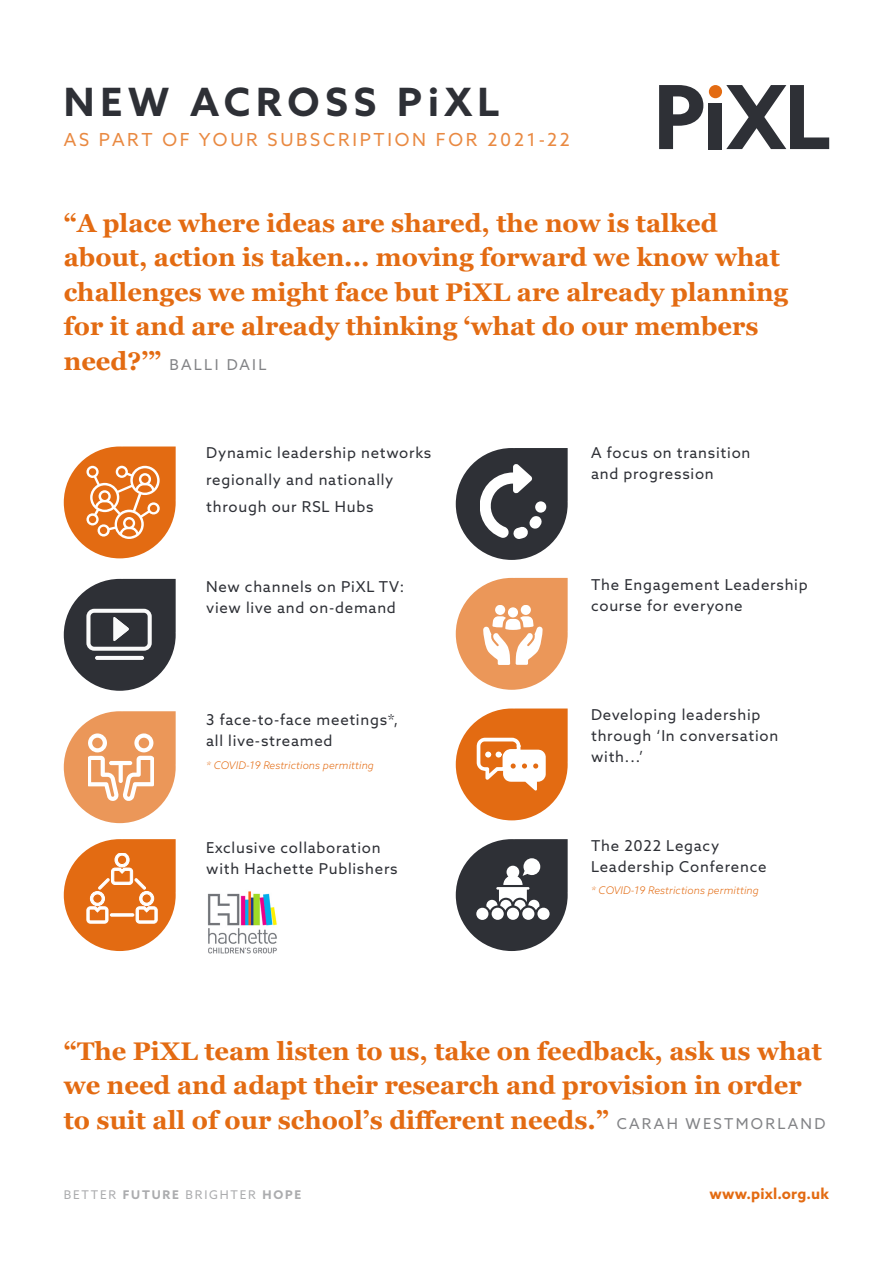
<style>
.page{position:relative;width:893px;height:1263px;background:#fff}
.page>*{position:absolute;margin:0;border:0;box-sizing:border-box;transform-origin:0 0}
.t1{font:700 39px "Azo Sans";letter-spacing:.15em;color:#2e3036}
.t2{font:700 25.5px/34.5px "Georgia";color:#e36b12}
.t3{font:18px "Azo Sans";letter-spacing:.15em;color:#e98941}
.t4{font:15px/21px "Azo Sans";letter-spacing:.05em;color:#2e3036}
.t5{font:15px "Azo Sans";letter-spacing:.15em;color:#828386}
.t6{font:700 15px "Azo Sans";letter-spacing:.01em;color:#e36b12}
.t7{font:12px "Azo Sans";letter-spacing:.15em;color:#abacae}
.t8{font:italic 300 10.5px "Azo Sans";letter-spacing:.01em;color:#e36b12}
.s1{font-family:"Georgia";font-weight:700;font-size:25.5px;color:#e36b12}
.s2{font-family:"Azo Sans";font-weight:400;font-size:15px;color:#828386}
.s3{font-weight:700}
</style>
<div class="page">
<svg style="left:659px;top:85px;width:44px;height:64px"></svg>
<div style="left:709px;top:103px;width:13px;height:46px;background:#2e3036"></div>
<svg style="left:726px;top:85px;width:103px;height:64px"></svg>
<div style="left:709px;top:85px;width:13px;height:13px;background:#e36b12;border-radius:50%"></div>
<svg style="left:456px;top:578px;width:112px;height:112px"></svg>
<div style="left:508px;top:607px;width:10px;height:10px;background:#fff;border-radius:50%"></div>
<svg style="left:64px;top:579px;width:112px;height:112px"></svg>
<svg style="left:95px;top:656px;width:49px;height:4px"></svg>
<svg style="left:64px;top:446px;width:112px;height:112px"></svg>
<img style="left:208px;top:891px;width:69px;height:63px">
<svg style="left:64px;top:839px;width:112px;height:112px"></svg>
<div style="left:110px;top:913px;width:24px;height:3px;border:1px solid #fff"></div>
<svg style="left:64px;top:711px;width:112px;height:112px"></svg>
<svg style="left:456px;top:839px;width:112px;height:112px"></svg>
<svg style="left:456px;top:448px;width:112px;height:112px"></svg>
<svg style="left:456px;top:708px;width:112px;height:112px"></svg>
<p class="t1" style="left:64px;top:76px;width:437px">NEW ACROSS PiXL</p>
<p class="t3" style="left:64px;top:128px;width:508px">AS PART OF YOUR SUBSCRIPTION FOR 2021-22</p>
<p class="t2" style="left:64px;top:206px;width:726px">“A place where ideas are shared, the now is talked about, action is taken... moving forward we know what challenges we might face but PiXL are already planning for it and are already thinking ‘what do our members</p>
<p class="t5" style="left:64px;top:355px;width:204px"><span class="s1">need?’”</span> BALLI DAIL</p>
<p class="t4" style="left:206px;top:439px;width:227px;line-height:27px">Dynamic leadership networks regionally and nationally through our RSL Hubs</p>
<p class="t4" style="left:206px;top:576px;width:199px">New channels on PiXL TV: view live and on-demand</p>
<p class="t4" style="left:206px;top:709px;width:193px">3 face-to-face meetings*, all live-streamed</p>
<p class="t8" style="left:206px;top:759px;width:169px">* COVID-19 Restrictions permitting</p>
<p class="t4" style="left:206px;top:836px;width:193px">Exclusive collaboration with Hachette Publishers</p>
<p class="t4" style="left:591px;top:442px;width:161px">A focus on transition and progression</p>
<p class="t4" style="left:591px;top:574px;width:218px">The Engagement Leadership course for everyone</p>
<p class="t4" style="left:591px;top:704px;width:189px">Developing leadership through ‘In conversation with...’</p>
<p class="t4" style="left:591px;top:835px;width:177px">The 2022 Legacy<br>Leadership Conference</p>
<p class="t8" style="left:591px;top:884px;width:169px">* COVID-19 Restrictions permitting</p>
<p class="t2" style="left:64px;top:1034px;width:763px">“The PiXL team listen to us, take on feedback, ask us what we need and adapt their research and provision in order to suit all of our school’s different needs.” <span class="s2">CARAH WESTMORLAND</span></p>
<p class="t7" style="left:64px;top:1187px;width:239px">BETTER <span class="s3">FUTURE</span> BRIGHTER <span class="s3">HOPE</span></p>
<p class="t6" style="left:709px;top:1184px;width:121px">www.pixl.org.uk</p>
</div>
